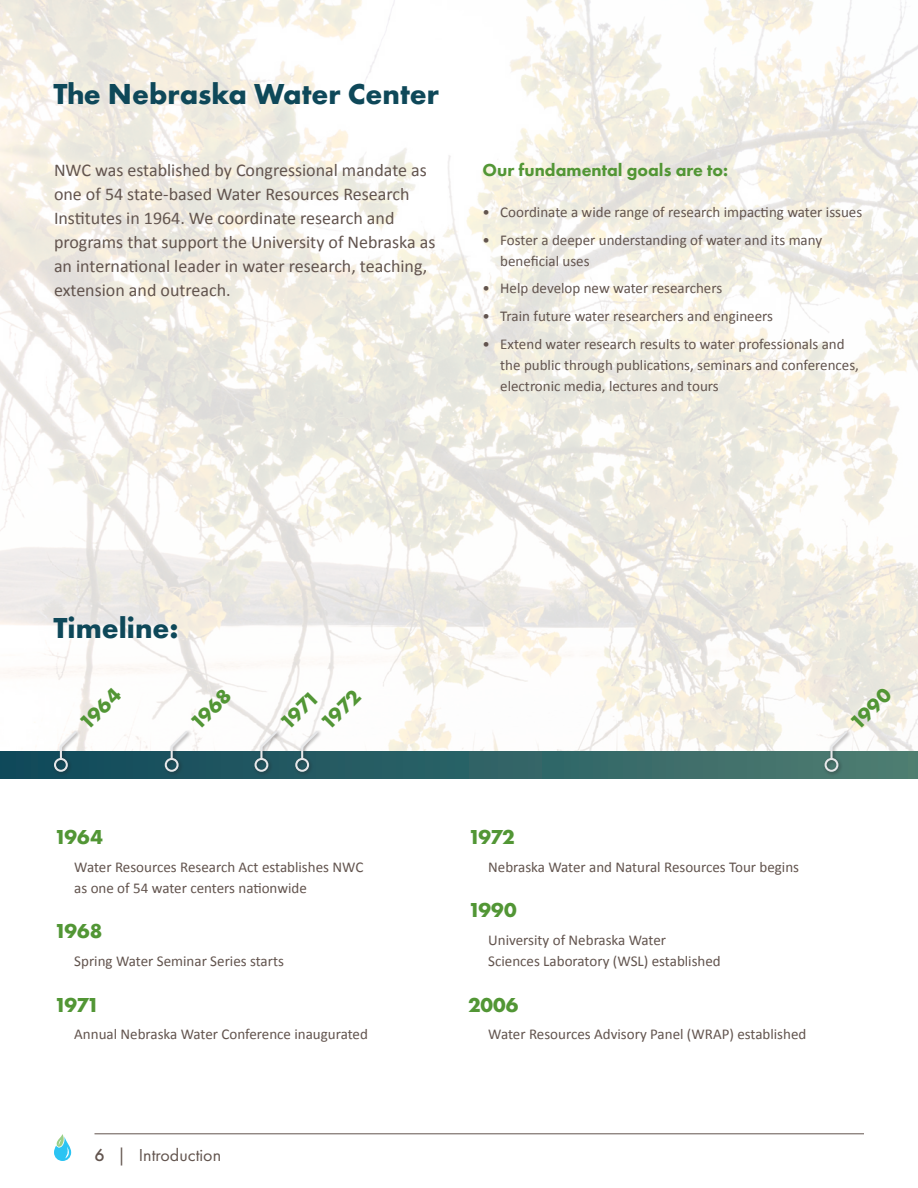
<style>
.page{position:relative;width:918px;height:1188px;background:#fff}
.page>*{position:absolute;margin:0;border:0;box-sizing:border-box;transform-origin:0 0}
.t1{font:700 30px "Futura PT";color:#0e4859}
.t2{font:700 21px "Futura PT";letter-spacing:-.02em;color:#529635}
.t3{font:18px/24px "Calibri";color:#62544e}
.t4{font:800 18px "Futura PT";color:#529635}
.t5{font:18px "Futura PT";color:#62544e}
.t6{font:15px/21px "Calibri";color:#62544e}
.s1{font-weight:500}
</style>
<div class="page">
<img style="left:0;top:0;width:918px;height:751px">
<svg style="left:54px;top:1134px;width:17px;height:27px"></svg>
<hr style="left:94px;top:1134px;width:770px;height:1px;background:#62544e">
<svg style="left:0;top:751px;width:918px;height:27px"></svg>
<div style="left:52px;top:730px;width:29px;height:47px;background:#231f20;opacity:.5"></div>
<div style="left:54px;top:758px;width:14px;height:14px;border:2px solid #e6e7e9;border-radius:50%"></div>
<svg style="left:59px;top:729px;width:20px;height:31px"></svg>
<div style="left:163px;top:730px;width:29px;height:47px;background:#231f20;opacity:.5"></div>
<div style="left:165px;top:758px;width:14px;height:14px;border:2px solid #e6e7e9;border-radius:50%"></div>
<svg style="left:170px;top:729px;width:19px;height:31px"></svg>
<div style="left:253px;top:730px;width:29px;height:47px;background:#231f20;opacity:.5"></div>
<div style="left:255px;top:758px;width:13px;height:14px;border:2px solid #e6e7e9;border-radius:50%"></div>
<svg style="left:259px;top:729px;width:20px;height:31px"></svg>
<div style="left:293px;top:730px;width:30px;height:47px;background:#231f20;opacity:.5"></div>
<div style="left:295px;top:758px;width:14px;height:14px;border:2px solid #e6e7e9;border-radius:50%"></div>
<svg style="left:300px;top:729px;width:20px;height:31px"></svg>
<div style="left:823px;top:730px;width:29px;height:47px;background:#231f20;opacity:.5"></div>
<div style="left:825px;top:758px;width:13px;height:14px;border:2px solid #e6e7e9;border-radius:50%"></div>
<svg style="left:829px;top:729px;width:20px;height:31px"></svg>
<p class="t1" style="left:54px;top:75px;width:387px">The Nebraska Water Center</p>
<p class="t3" style="left:54px;top:157px;width:383px">NWC was established by Congressional mandate as one of 54 state-based Water Resources Research Institutes in 1964. We coordinate research and programs that support the University of Nebraska as an international leader in water research, teaching, extension and outreach.</p>
<p class="t4" style="left:483px;top:158px;width:247px">Our fundamental goals are to:</p>
<p class="t6" style="left:483px;top:201px;width:381px">• Coordinate a wide range of research impacting water issues</p>
<p class="t6" style="left:500px;top:229px;width:323px;text-indent:-18px">• Foster a deeper understanding of water and its many beneficial uses</p>
<p class="t6" style="left:483px;top:277px;width:241px">• Help develop new water researchers</p>
<p class="t6" style="left:483px;top:305px;width:292px">• Train future water researchers and engineers</p>
<p class="t6" style="left:500px;top:333px;width:360px;text-indent:-18px">• Extend water research results to water professionals and the public through publications, seminars and conferences, electronic media, lectures and tours</p>
<p class="t1" style="left:54px;top:609px;width:127px">Timeline:</p>
<p class="t2" style="left:73px;top:716px;width:51px;rotate:-45deg">1964</p>
<p class="t2" style="left:184px;top:716px;width:50px;rotate:-45deg">1968</p>
<p class="t2" style="left:274px;top:716px;width:47px;rotate:-45deg">1971</p>
<p class="t2" style="left:315px;top:716px;width:48px;rotate:-45deg">1972</p>
<p class="t2" style="left:844px;top:716px;width:50px;rotate:-45deg">1990</p>
<p class="t2" style="left:54px;top:824px;width:51px">1964</p>
<p class="t6" style="left:74px;top:856px;width:291px">Water Resources Research Act establishes NWC as one of 54 water centers nationwide</p>
<p class="t2" style="left:54px;top:918px;width:50px">1968</p>
<p class="t6" style="left:74px;top:950px;width:211px">Spring Water Seminar Series starts</p>
<p class="t2" style="left:54px;top:991px;width:47px">1971</p>
<p class="t6" style="left:74px;top:1023px;width:295px">Annual Nebraska Water Conference inaugurated</p>
<p class="t5" style="left:94px;top:1144px;width:128px"><span class="s1">6</span> | Introduction</p>
<p class="t2" style="left:468px;top:824px;width:48px">1972</p>
<p class="t6" style="left:488px;top:856px;width:312px">Nebraska Water and Natural Resources Tour begins</p>
<p class="t2" style="left:468px;top:897px;width:50px">1990</p>
<p class="t6" style="left:488px;top:929px;width:234px">University of Nebraska Water<br>Sciences Laboratory (WSL) established</p>
<p class="t2" style="left:468px;top:991px;width:52px">2006</p>
<p class="t6" style="left:488px;top:1023px;width:320px">Water Resources Advisory Panel (WRAP) established</p>
</div>
